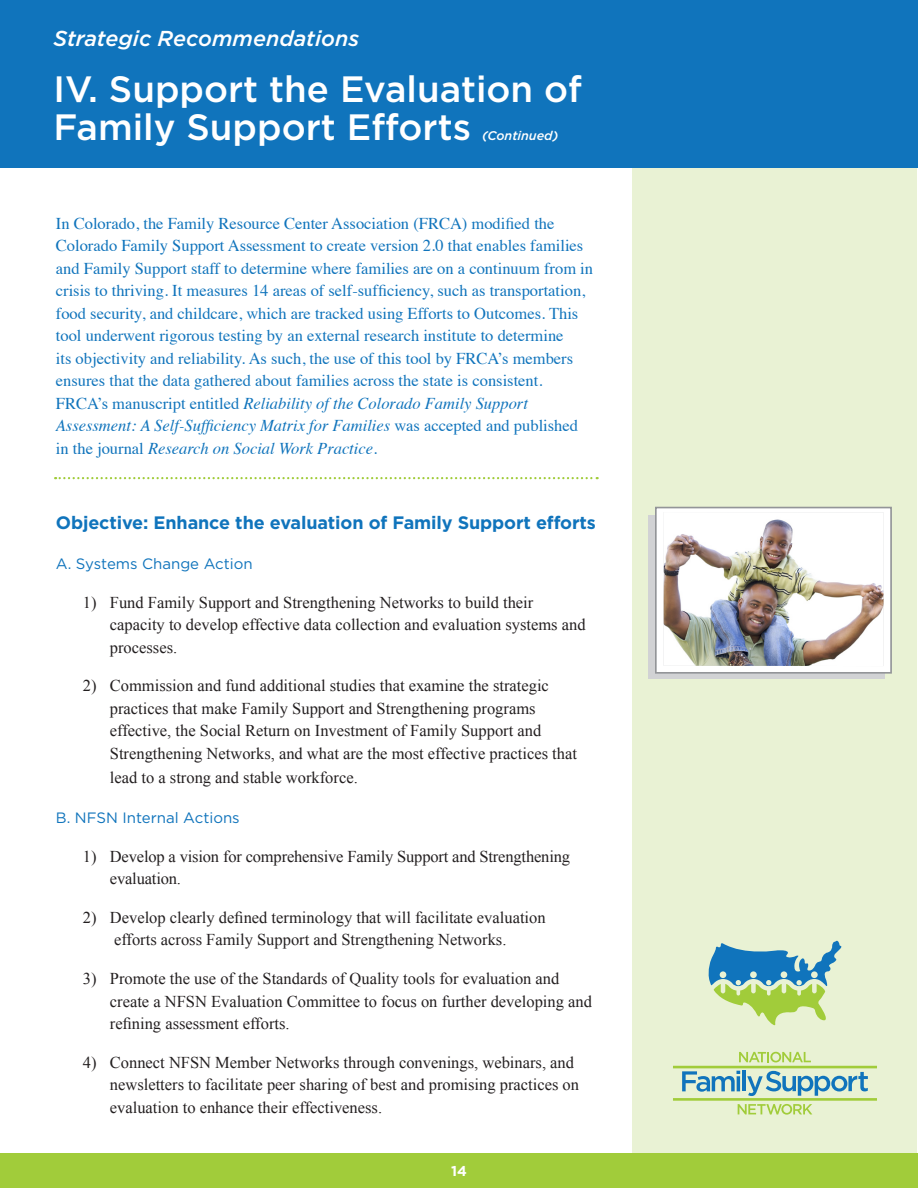
<style>
.page{position:relative;width:918px;height:1188px;background:#fff}
.page>*{position:absolute;margin:0;border:0;box-sizing:border-box;transform-origin:0 0}
.t1{font:500 36.6px/38px "Gotham";color:#fff}
.t2{font:italic 500 21.6px "Gotham";color:#fff}
.SUBHEAD-1{font:700 18px "Gotham";letter-spacing:-.005em;color:#1074bc}
.List_Paragraph{font:16.5px/22.5px "Times New Roman";color:#231f20}
.t3{font:16.5px/22.5px "Times";color:#1074bc}
.SUBHEAD-2{font:15px "Gotham";color:#1074bc}
.t4{font:700 14.25px "Gotham";color:#fff}
.t5{font:italic 500 12.6px "Gotham";color:#fff}
.s1{font-style:italic}
</style>
<div class="page">
<div style="left:633px;top:154px;width:284px;height:1000px;background:#e9f2d4"></div>
<svg style="left:708px;top:940px;width:134px;height:86px"></svg>
<svg style="left:682px;top:1071px;width:58px;height:21px"></svg>
<hr style="left:737px;top:1076px;width:3px;height:15px;background:#1074bc">
<hr style="left:742px;top:1071px;width:4px;height:20px;background:#1074bc">
<svg style="left:747px;top:1071px;width:121px;height:25px"></svg>
<svg style="left:738px;top:1104px;width:74px;height:11px"></svg>
<svg style="left:739px;top:1052px;width:72px;height:10px"></svg>
<hr style="left:673px;top:1066px;width:204px;height:2px;background:#a1cc3a">
<hr style="left:673px;top:1098px;width:204px;height:3px;background:#a1cc3a">
<div style="left:0;top:0;width:918px;height:168px;background:#1074bc"></div>
<div style="left:648px;top:515px;width:236px;height:164px;background:#d1d2d4"></div>
<div style="left:655px;top:507px;width:237px;height:167px;background:#fff;border:2px solid #939598"></div>
<img style="left:664px;top:512px;width:220px;height:154px">
<svg style="left:55px;top:477px;width:543px;height:2px"></svg>
<div style="left:0;top:1154px;width:918px;height:34px;background:#a1cc3a"></div>
<p class="t2" style="left:53px;top:26px;width:307px">Strategic Recommendations</p>
<p class="t1" style="left:53px;top:69px;width:530px">IV. Support the Evaluation of<br>Family Support Efforts</p>
<p class="t5" style="left:482px;top:128px;width:78px">(Continued)</p>
<p class="t3" style="left:56px;top:210px;width:539px">In Colorado, the Family Resource Center Association (FRCA) modified the Colorado Family Support Assessment to create version 2.0 that enables families and Family Support staff to determine where families are on a continuum from in crisis to thriving. It measures 14 areas of self-sufficiency, such as transportation, food security, and childcare, which are tracked using Efforts to Outcomes. This tool underwent rigorous testing by an external research institute to determine<br>its objectivity and reliability. As such, the use of this tool by FRCA’s members ensures that the data gathered about families across the state is consistent.<br>FRCA’s manuscript entitled <span class="s1">Reliability of the Colorado Family Support Assessment: A Self-Sufficiency Matrix for Families</span> was accepted and published in the journal <span class="s1">Research on Social Work Practice</span>.</p>
<p class="SUBHEAD-1" style="left:56px;top:512px;width:542px">Objective: Enhance the evaluation of Family Support efforts</p>
<p class="SUBHEAD-2" style="left:56px;top:555px;width:198px">A. Systems Change Action</p>
<p class="List_Paragraph" style="left:110px;top:590px;width:477px;text-indent:-27px">1) Fund Family Support and Strengthening Networks to build their capacity to develop effective data collection and evaluation systems and processes.</p>
<p class="List_Paragraph" style="left:110px;top:674px;width:469px;text-indent:-27px">2) Commission and fund additional studies that examine the strategic practices that make Family Support and Strengthening programs effective, the Social Return on Investment of Family Support and Strengthening Networks, and what are the most effective practices that</p>
<p class="List_Paragraph" style="left:110px;top:766px;width:249px">lead to a strong and stable workforce.</p>
<p class="SUBHEAD-2" style="left:56px;top:809px;width:185px">B. NFSN Internal Actions</p>
<p class="List_Paragraph" style="left:110px;top:845px;width:462px;text-indent:-27px">1) Develop a vision for comprehensive Family Support and Strengthening evaluation.</p>
<p class="List_Paragraph" style="left:83px;top:906px;width:464px;text-align:center">2) Develop clearly defined terminology that will facilitate evaluation efforts across Family Support and Strengthening Networks.</p>
<p class="List_Paragraph" style="left:110px;top:967px;width:484px;text-indent:-27px">3) Promote the use of the Standards of Quality tools for evaluation and create a NFSN Evaluation Committee to focus on further developing and refining assessment efforts.</p>
<p class="List_Paragraph" style="left:110px;top:1051px;width:471px;text-indent:-27px">4) Connect NFSN Member Networks through convenings, webinars, and newsletters to facilitate peer sharing of best and promising practices on evaluation to enhance their effectiveness.</p>
<p class="t4" style="left:451px;top:1163px;width:17px">14</p>
</div>
